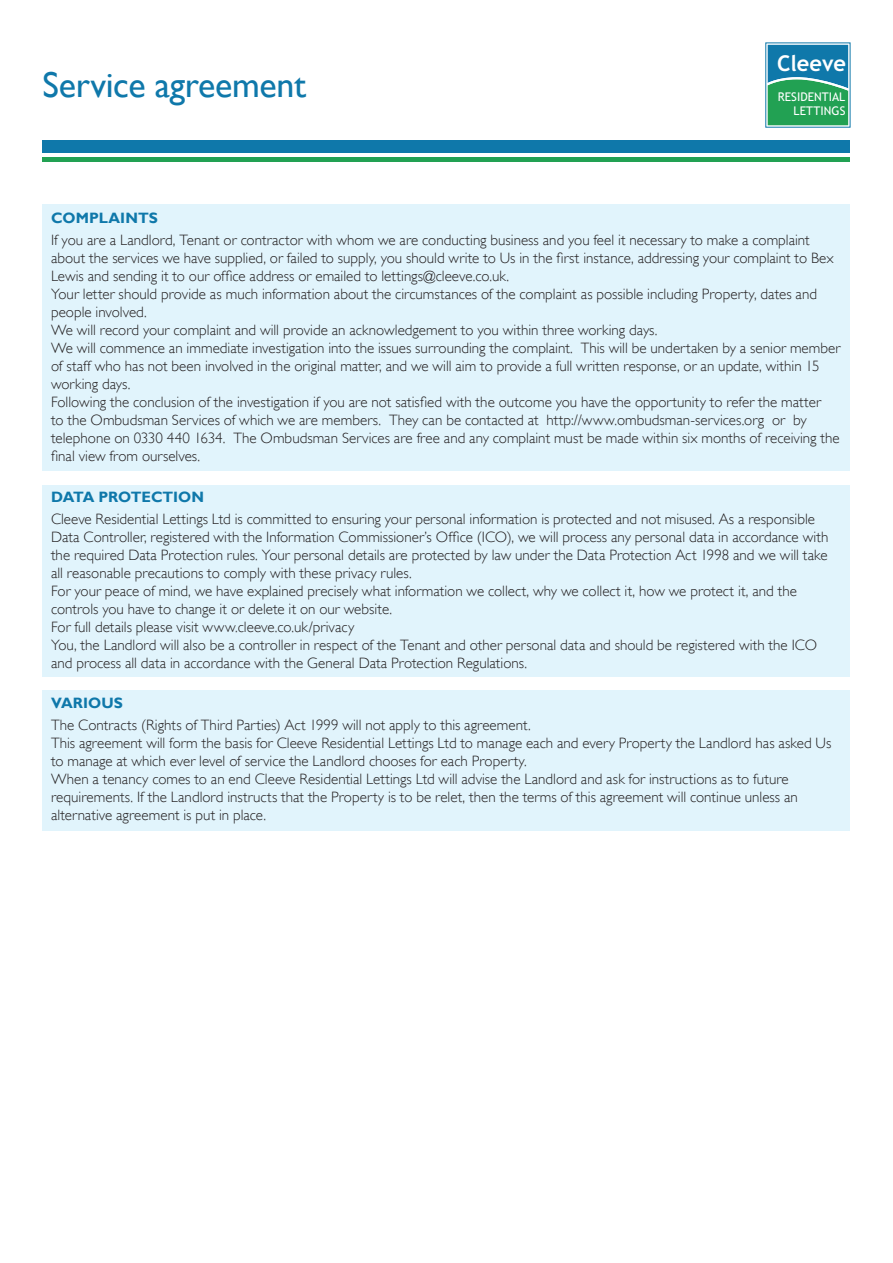
<style>
.page{position:relative;width:893px;height:1263px;background:#fff}
.page>*{position:absolute;margin:0;border:0;box-sizing:border-box;transform-origin:0 0}
.t1{font:36px "Gill Sans";letter-spacing:-.01em;color:#0f78aa}
.t2{font:700 21.9px "Trebuchet MS";color:#fff}
.t3{font:300 15px/18px "Gill Sans";color:#231f20}
.t4{font:700 15px "Gill Sans";color:#0f78aa}
.t5{font:12px/14.1px "Trebuchet MS";color:#fff;text-align:right}
</style>
<div class="page">
<div style="left:43px;top:691px;width:807px;height:140px;background:#e1f4fc"></div>
<div style="left:43px;top:485px;width:807px;height:192px;background:#e1f4fc"></div>
<div style="left:43px;top:204px;width:807px;height:267px;background:#e1f4fc"></div>
<svg style="left:766px;top:43px;width:84px;height:84px"></svg>
<svg style="left:768px;top:45px;width:80px;height:80px;background:#20917e"></svg>
<div style="left:43px;top:140px;width:807px;height:13px;background:#0f78aa"></div>
<div style="left:43px;top:157px;width:807px;height:5px;background:#22a153"></div>
<p class="t1" style="left:43px;top:64px;width:265px">Service agreement</p>
<p class="t2" style="left:777px;top:49px;width:71px">Cleeve</p>
<p class="t5" style="left:778px;top:90px;width:69px">RESIDENTIAL<br>LETTINGS</p>
<p class="t4" style="left:51px;top:209px;width:108px">COMPLAINTS</p>
<p class="t3" style="left:51px;top:231px;width:784px">If you are a Landlord, Tenant or contractor with whom we are conducting business and you feel it necessary to make a complaint about the services we have supplied, or failed to supply, you should write to Us in the first instance, addressing your complaint to Bex<br>Lewis and sending it to our office address or emailed to lettings@cleeve.co.uk.</p>
<p class="t3" style="left:51px;top:285px;width:767px">Your letter should provide as much information about the circumstances of the complaint as possible including Property, dates and people involved.</p>
<p class="t3" style="left:51px;top:321px;width:608px">We will record your complaint and will provide an acknowledgement to you within three working days.</p>
<p class="t3" style="left:51px;top:339px;width:791px">We will commence an immediate investigation into the issues surrounding the complaint. This will be undertaken by a senior member of staff who has not been involved in the original matter, and we will aim to provide a full written response, or an update, within 15 working days.</p>
<p class="t3" style="left:51px;top:393px;width:790px">Following the conclusion of the investigation if you are not satisfied with the outcome you have the opportunity to refer the matter<br>to the Ombudsman Services of which we are members. They can be contacted at http://www.ombudsman-services.org or by telephone on 0330 440 1634. The Ombudsman Services are free and any complaint must be made within six months of receiving the final view from ourselves.</p>
<p class="t4" style="left:51px;top:487px;width:155px">DATA PROTECTION</p>
<p class="t3" style="left:51px;top:510px;width:779px">Cleeve Residential Lettings Ltd is committed to ensuring your personal information is protected and not misused. As a responsible Data Controller, registered with the Information Commissioner’s Office (ICO), we will process any personal data in accordance with the required Data Protection rules. Your personal details are protected by law under the Data Protection Act 1998 and we will take all reasonable precautions to comply with these privacy rules.</p>
<p class="t3" style="left:51px;top:582px;width:747px">For your peace of mind, we have explained precisely what information we collect, why we collect it, how we protect it, and the controls you have to change it or delete it on our website.</p>
<p class="t3" style="left:51px;top:618px;width:305px">For full details please visit www.cleeve.co.uk/privacy</p>
<p class="t3" style="left:51px;top:636px;width:768px">You, the Landlord will also be a controller in respect of the Tenant and other personal data and should be registered with the ICO and process all data in accordance with the General Data Protection Regulations.</p>
<p class="t4" style="left:51px;top:694px;width:73px">VARIOUS</p>
<p class="t3" style="left:51px;top:716px;width:481px">The Contracts (Rights of Third Parties) Act 1999 will not apply to this agreement.</p>
<p class="t3" style="left:51px;top:734px;width:782px">This agreement will form the basis for Cleeve Residential Lettings Ltd to manage each and every Property the Landlord has asked Us to manage at which ever level of service the Landlord chooses for each Property.</p>
<p class="t3" style="left:51px;top:770px;width:748px">When a tenancy comes to an end Cleeve Residential Lettings Ltd will advise the Landlord and ask for instructions as to future requirements. If the Landlord instructs that the Property is to be relet, then the terms of this agreement will continue unless an alternative agreement is put in place.</p>
</div>
